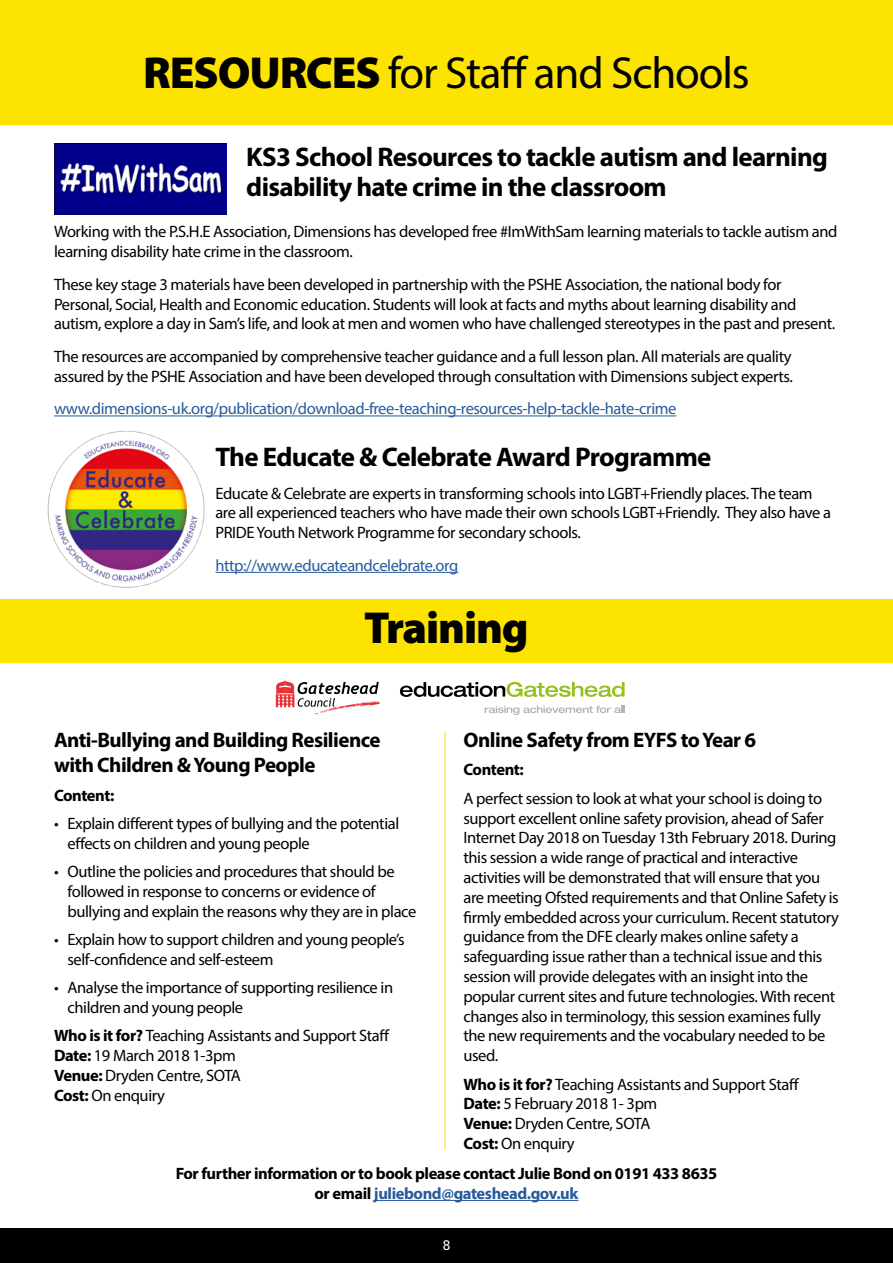
<style>
.page{position:relative;width:893px;height:1263px;background:#fff}
.page>*{position:absolute;margin:0;border:0;box-sizing:border-box;transform-origin:0 0}
.t1{font:45px "Myriad Pro";letter-spacing:-.025em;color:#000}
.t2{font:900 45px "Myriad Pro";letter-spacing:-.025em;color:#000}
.t3{font:700 27px/30px "Myriad Pro";letter-spacing:-.025em;color:#000}
.t4{font:700 21px/25.2px "Myriad Pro";letter-spacing:-.025em;color:#000}
.t5{font:16.5px/19.8px "Myriad Pro";letter-spacing:-.025em;color:#000}
.t6{font:16.5px "Myriad Pro";letter-spacing:-.025em;color:#275b9b}
.t7{font:700 16.5px/19.8px "Myriad Pro";letter-spacing:-.025em;color:#000;text-align:center}
.t8{font:13.5px "Roboto";color:#fff}
.s1{font-weight:900}
.s2{font-weight:700}
.s3{color:#275b9b}
</style>
<div class="page">
<div style="left:0;top:1229px;width:893px;height:34px;background:#000"></div>
<div style="left:0;top:0;width:893px;height:124px;background:#fde300"></div>
<hr style="left:54px;top:415px;width:622px;height:1px;background:#275b9b">
<img style="left:54px;top:144px;width:173px;height:71px">
<img style="left:47px;top:431px;width:158px;height:157px">
<hr style="left:215px;top:572px;width:243px;height:1px;background:#275b9b">
<div style="left:0;top:600px;width:893px;height:63px;background:#fde300"></div>
<hr style="left:374px;top:1200px;width:204px;height:1px;background:#275b9b">
<svg style="left:400px;top:682px;width:225px;height:15px"></svg>
<svg style="left:485px;top:706px;width:140px;height:9px"></svg>
<svg style="left:276px;top:680px;width:103px;height:28px"></svg>
<img style="left:310px;top:700px;width:70px;height:15px">
<hr style="left:444px;top:731px;width:2px;height:418px;background:#fde300">
<h1 class="t1" style="left:143px;top:45px;width:608px"><span class="s1">RESOURCES</span> for Staff and Schools</h1>
<h2 class="t3" style="left:246px;top:141px;width:583px">KS3 School Resources to tackle autism and learning disability hate crime in the classroom</h2>
<p class="t5" style="left:54px;top:222px;width:785px">Working with the P.S.H.E Association, Dimensions has developed free #ImWithSam learning materials to tackle autism and learning disability hate crime in the classroom.</p>
<p class="t5" style="left:54px;top:274px;width:783px">These key stage 3 materials have been developed in partnership with the PSHE Association, the national body for<br>Personal, Social, Health and Economic education. Students will look at facts and myths about learning disability and autism, explore a day in Sam’s life, and look at men and women who have challenged stereotypes in the past and present.</p>
<p class="t5" style="left:54px;top:346px;width:740px">The resources are accompanied by comprehensive teacher guidance and a full lesson plan. All materials are quality assured by the PSHE Association and have been developed through consultation with Dimensions subject experts.</p>
<p class="t6" style="left:54px;top:399px;width:624px">www.dimensions-uk.org/publication/download-free-teaching-resources-help-tackle-hate-crime</p>
<h2 class="t3" style="left:215px;top:441px;width:498px">The Educate &amp; Celebrate Award Programme</h2>
<p class="t5" style="left:215px;top:483px;width:617px">Educate &amp; Celebrate are experts in transforming schools into LGBT+Friendly places. The team are all experienced teachers who have made their own schools LGBT+Friendly. They also have a<br>PRIDE Youth Network Programme for secondary schools.</p>
<p class="t6" style="left:215px;top:555px;width:244px">http://www.educateandcelebrate.org</p>
<h1 class="t2" style="left:364px;top:603px;width:166px">Training</h1>
<p class="t4" style="left:463px;top:727px;width:294px">Online Safety from EYFS to Year 6</p>
<p class="t7" style="left:463px;top:759px;width:62px">Content:</p>
<p class="t5" style="left:463px;top:788px;width:377px">A perfect session to look at what your school is doing to support excellent online safety provision, ahead of Safer Internet Day 2018 on Tuesday 13th February 2018. During this session a wide range of practical and interactive activities will be demonstrated that will ensure that you are meeting Ofsted requirements and that Online Safety is firmly embedded across your curriculum. Recent statutory guidance from the DFE clearly makes online safety a safeguarding issue rather than a technical issue and this session will provide delegates with an insight into the popular current sites and future technologies. With recent changes also in terminology, this session examines fully the new requirements and the vocabulary needed to be used.</p>
<p class="t5" style="left:463px;top:1074px;width:337px"><span class="s2">Who is it for?</span> Teaching Assistants and Support Staff<br><span class="s2">Date:</span> 5 February 2018 1- 3pm<br><span class="s2">Venue:</span> Dryden Centre, SOTA<br><span class="s2">Cost:</span> On enquiry</p>
<p class="t7" style="left:176px;top:1163px;width:543px">For further information or to book please contact Julie Bond on 0191 433 8635 or email <span class="s3">juliebond@gateshead.gov.uk</span></p>
<p class="t4" style="left:54px;top:727px;width:328px">Anti-Bullying and Building Resilience with Children &amp; Young People</p>
<p class="t7" style="left:54px;top:785px;width:62px">Content:</p>
<p class="t5" style="left:67px;top:813px;width:333px;text-indent:-13px">• Explain different types of bullying and the potential effects on children and young people</p>
<p class="t5" style="left:67px;top:861px;width:350px;text-indent:-13px">• Outline the policies and procedures that should be followed in response to concerns or evidence of bullying and explain the reasons why they are in place</p>
<p class="t5" style="left:67px;top:929px;width:339px;text-indent:-13px">• Explain how to support children and young people’s self-confidence and self-esteem</p>
<p class="t5" style="left:67px;top:977px;width:327px;text-indent:-13px">• Analyse the importance of supporting resilience in children and young people</p>
<p class="t5" style="left:54px;top:1025px;width:337px"><span class="s2">Who is it for?</span> Teaching Assistants and Support Staff<br><span class="s2">Date:</span> 19 March 2018 1-3pm<br><span class="s2">Venue:</span> Dryden Centre, SOTA<br><span class="s2">Cost:</span> On enquiry</p>
<p class="t8" style="left:443px;top:1235px;width:9px">8</p>
</div>
